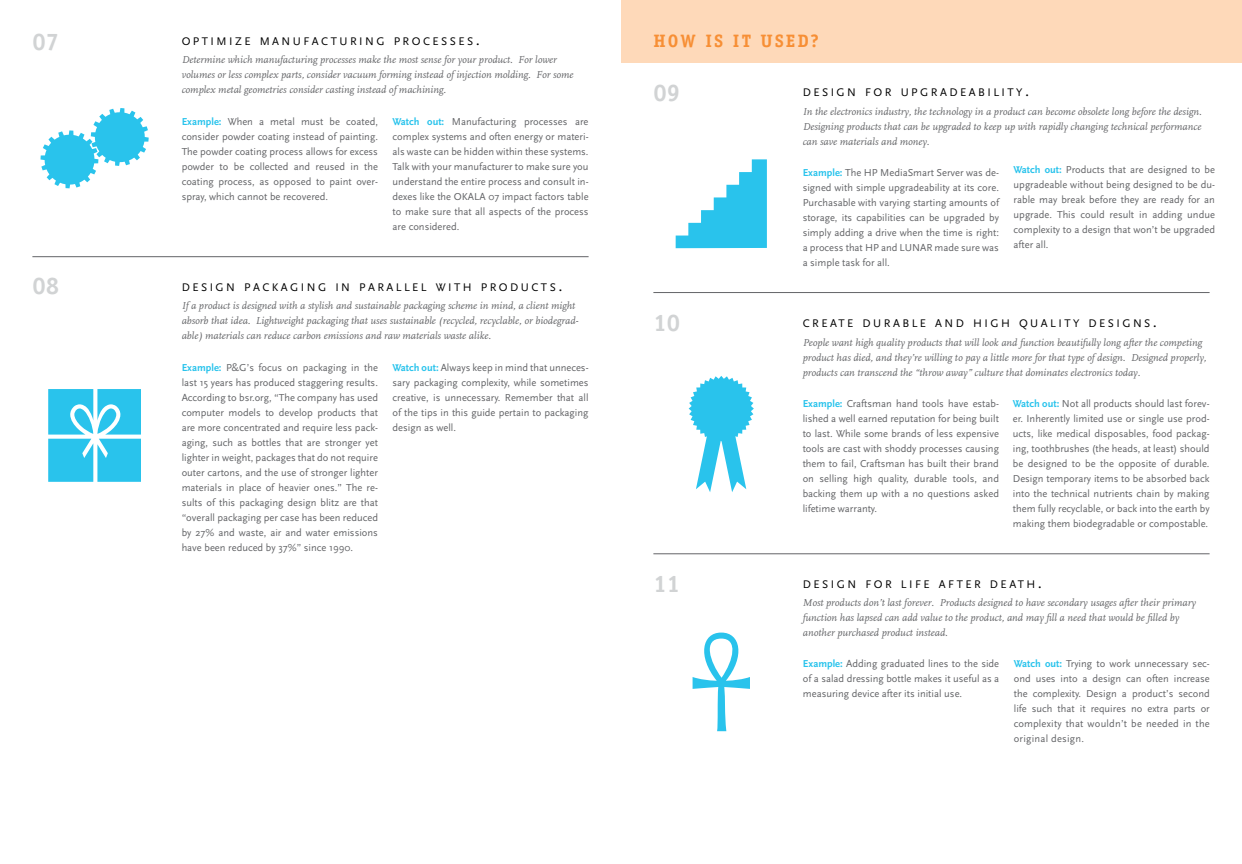
<style>
.page{position:relative;width:1242px;height:864px;background:#fff}
.page>*{position:absolute;margin:0;border:0;box-sizing:border-box;transform-origin:0 0}
.t1{font:700 24px "Officina Serif";color:#d1d3d4}
.t2{font:700 18px "Officina Serif";letter-spacing:.12em;color:#f78f35}
.t3{font:11.55px "Scala Sans";letter-spacing:.215em;color:#000}
.t4{font:10.5px/15px "Scala Sans";color:#636467;text-align:justify}
.t5{font:italic 10.5px/15px "FF Scala";color:#636467}
.s1{font-size:16.5px}
.s2{font-weight:700;color:#29c3ec}
</style>
<div class="page">
<div style="left:621px;top:0;width:621px;height:63px;background:#fed9b9"></div>
<hr style="left:653px;top:292px;width:557px;height:1px;background:#636467">
<hr style="left:653px;top:554px;width:557px;height:1px;background:#636467">
<hr style="left:32px;top:256px;width:557px;height:1px;background:#636467">
<svg style="left:41px;top:108px;width:108px;height:80px"></svg>
<svg style="left:676px;top:159px;width:91px;height:89px"></svg>
<svg style="left:693px;top:633px;width:57px;height:98px"></svg>
<svg style="left:689px;top:376px;width:65px;height:116px"></svg>
<svg style="left:48px;top:389px;width:93px;height:93px;background:#4cccef"></svg>
<h1 class="t1" style="left:32px;top:27px;width:28px">07</h1>
<h1 class="t1" style="left:32px;top:271px;width:28px">08</h1>
<p class="t3" style="left:182px;top:35px;width:300px">OPTIMIZE MANUFACTURING PROCESSES<span class="s1">.</span></p>
<p class="t5" style="left:182px;top:52px;width:393px">Determine which manufacturing processes make the most sense for your product. For lower volumes or less complex parts, consider vacuum forming instead of injection molding. For some complex metal geometries consider casting instead of machining.</p>
<p class="t4" style="left:182px;top:114px;width:198px"><span class="s2">Example:</span> When a metal must be coated, consider powder coating instead of painting.<br>The powder coating process allows for excess powder to be collected and reused in the coating process, as opposed to paint over&shy;spray, which cannot be recovered.</p>
<p class="t4" style="left:393px;top:114px;width:197px"><span class="s2">Watch out:</span> Manufacturing processes are complex systems and often energy or materi&shy;als waste can be hidden within these systems.<br>Talk with your manufacturer to make sure you understand the entire process and consult in&shy;dexes like the OKALA 07 impact factors table to make sure that all aspects of the process are considered.</p>
<p class="t3" style="left:182px;top:281px;width:382px">DESIGN PACKAGING IN PARALLEL WITH PRODUCTS<span class="s1">.</span></p>
<p class="t5" style="left:182px;top:299px;width:398px">If a product is designed with a stylish and sustainable packaging scheme in mind, a client might absorb that idea. Lightweight packaging that uses sustainable (recycled, recyclable, or biodegrad&shy;able) materials can reduce carbon emissions and raw materials waste alike.</p>
<p class="t4" style="left:182px;top:360px;width:198px"><span class="s2">Example:</span> P&amp;G’s focus on packaging in the last 15 years has produced staggering results.<br>According to bsr.org, “The company has used computer models to develop products that are more concentrated and require less pack&shy;aging, such as bottles that are stronger yet lighter in weight, packages that do not require outer cartons, and the use of stronger lighter materials in place of heavier ones.” The re&shy;sults of this packaging design blitz are that “overall packaging per case has been reduced by 27% and waste, air and water emissions have been reduced by 37%” since 1990.</p>
<p class="t4" style="left:393px;top:360px;width:197px"><span class="s2">Watch out:</span> Always keep in mind that unneces&shy;sary packaging complexity, while sometimes creative, is unnecessary. Remember that all of the tips in this guide pertain to packaging design as well.</p>
<h2 class="t2" style="left:653px;top:29px;width:167px">HOW IS IT USED?</h2>
<h1 class="t1" style="left:653px;top:78px;width:28px">09</h1>
<p class="t3" style="left:803px;top:86px;width:228px">DESIGN FOR UPGRADEABILITY<span class="s1">.</span></p>
<p class="t5" style="left:803px;top:104px;width:401px;text-align:justify">In the electronics industry, the technology in a product can become obsolete long before the design.<br>Designing products that can be upgraded to keep up with rapidly changing technical performance can save materials and money.</p>
<p class="t4" style="left:803px;top:165px;width:198px"><span class="s2">Example:</span> The HP MediaSmart Server was de&shy;signed with simple upgradeability at its core.<br>Purchasable with varying starting amounts of storage, its capabilities can be upgraded by simply adding a drive when the time is right: a process that HP and LUNAR made sure was a simple task for all.</p>
<p class="t4" style="left:1014px;top:162px;width:203px"><span class="s2">Watch out:</span> Products that are designed to be upgradeable without being designed to be du&shy;rable may break before they are ready for an upgrade. This could result in adding undue complexity to a design that won’t be upgraded after all.</p>
<h1 class="t1" style="left:653px;top:308px;width:28px">10</h1>
<p class="t3" style="left:803px;top:317px;width:356px">CREATE DURABLE AND HIGH QUALITY DESIGNS<span class="s1">.</span></p>
<p class="t5" style="left:803px;top:335px;width:405px">People want high quality products that will look and function beautifully long after the competing product has died, and they’re willing to pay a little more for that type of design. Designed properly, products can transcend the “throw away” culture that dominates electronics today.</p>
<p class="t4" style="left:803px;top:396px;width:198px"><span class="s2">Example:</span> Craftsman hand tools have estab&shy;lished a well earned reputation for being built to last. While some brands of less expensive tools are cast with shoddy processes causing them to fail, Craftsman has built their brand on selling high quality, durable tools, and backing them up with a no questions asked lifetime warranty.</p>
<p class="t4" style="left:1013px;top:396px;width:198px"><span class="s2">Watch out:</span> Not all products should last forev&shy;er. Inherently limited use or single use prod&shy;ucts, like medical disposables, food packag&shy;ing, toothbrushes (the heads, at least) should be designed to be the opposite of durable.<br>Design temporary items to be absorbed back into the technical nutrients chain by making them fully recyclable, or back into the earth by making them biodegradable or compostable.</p>
<h1 class="t1" style="left:653px;top:568px;width:28px">11</h1>
<p class="t3" style="left:803px;top:578px;width:241px">DESIGN FOR LIFE AFTER DEATH<span class="s1">.</span></p>
<p class="t5" style="left:803px;top:596px;width:394px">Most products don’t last forever. Products designed to have secondary usages after their primary function has lapsed can add value to the product, and may fill a need that would be filled by another purchased product instead.</p>
<p class="t4" style="left:803px;top:657px;width:198px"><span class="s2">Example:</span> Adding graduated lines to the side of a salad dressing bottle makes it useful as a measuring device after its initial use.</p>
<p class="t4" style="left:1014px;top:657px;width:198px"><span class="s2">Watch out:</span> Trying to work unnecessary sec&shy;ond uses into a design can often increase the complexity. Design a product’s second life such that it requires no extra parts or complexity that wouldn’t be needed in the original design.</p>
</div>
